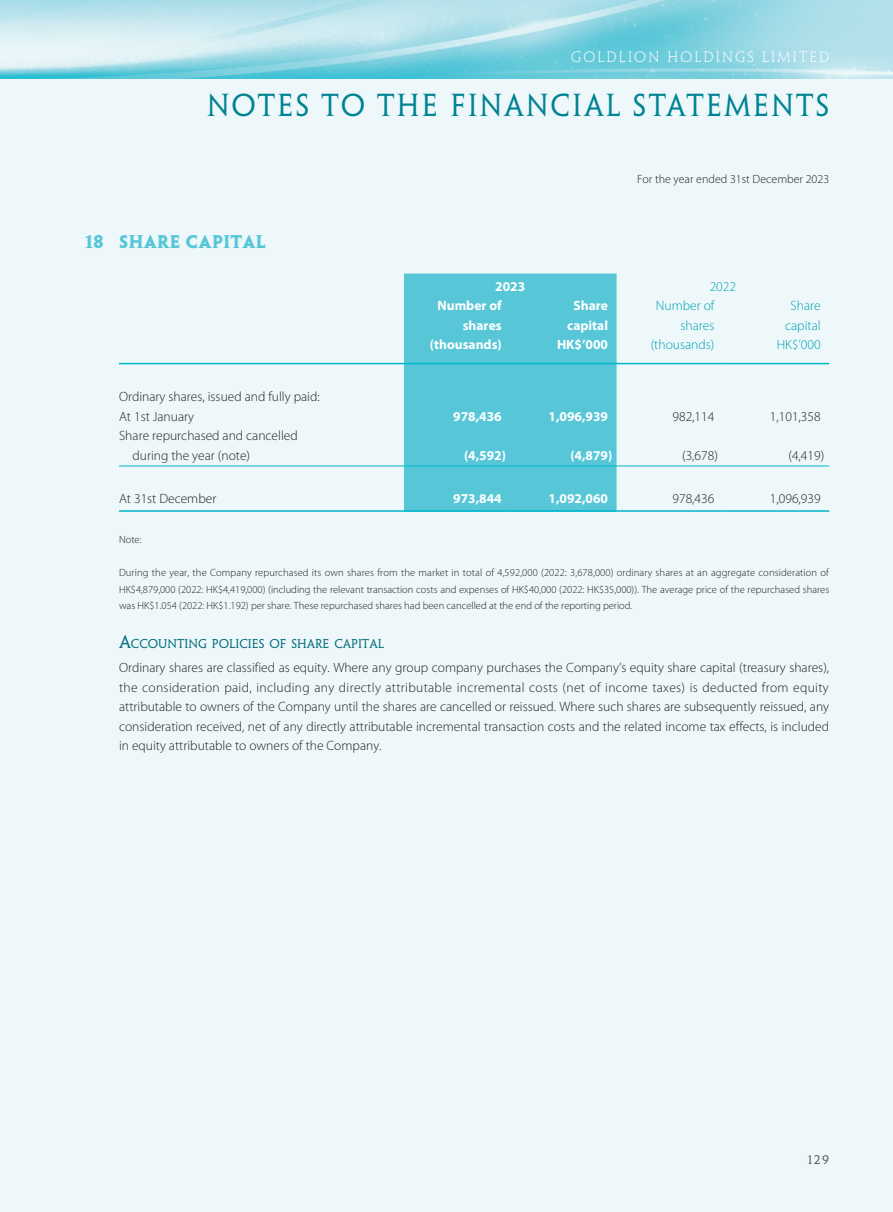
<style>
.page{position:relative;width:893px;height:1212px;background:#eef8fa}
.page>*{position:absolute;margin:0;border:0;box-sizing:border-box;transform-origin:0 0}
.t1{font:28.5px "Penumbra Serif Std";letter-spacing:.085em;color:#008393;scale:.95 1}
._01_H1{font:700 16.5px "Penumbra Serif Std";color:#57c7d8}
._00_txt{font:300 13.5px/19.5px "Myriad Pro";color:#231f20;text-align:justify}
._50_Table_txt{font:300 13.5px/19.5px "Myriad Pro";color:#231f20}
._50_Table_txt-2{font:700 13.5px "Myriad Pro";color:#fff}
._50_Table_txt-3{font:300 13.5px "Myriad Pro";color:#009fb3}
.t2{font:300 13.5px "Penumbra Serif Std";letter-spacing:.16em;color:#fff}
.t3{font:300 12px "Myriad Pro";color:#231f20}
._02_H2{font:11.55px "Penumbra Serif Std";color:#006c7b}
.t4{font:11.25px "Penumbra Serif Std";color:#57585a}
._06_Notes{font:300 10.5px/16.5px "Myriad Pro";color:#231f20;text-align:justify}
.s1{font-size:16.5px}
</style>
<div class="page">
<img style="left:0;top:0;width:893px;height:79px">
<div style="left:404px;top:273px;width:213px;height:237px;background:#57c7d8"></div>
<hr style="left:119px;top:363px;width:285px;height:1px;background:#00b5cb">
<hr style="left:404px;top:363px;width:106px;height:1px;background:#00b5cb">
<hr style="left:510px;top:363px;width:107px;height:1px;background:#00b5cb">
<hr style="left:617px;top:363px;width:106px;height:1px;background:#00b5cb">
<hr style="left:723px;top:363px;width:106px;height:1px;background:#00b5cb">
<hr style="left:119px;top:466px;width:285px;height:1px;background:#00b5cb">
<hr style="left:404px;top:466px;width:106px;height:1px;background:#00b5cb">
<hr style="left:510px;top:466px;width:107px;height:1px;background:#00b5cb">
<hr style="left:617px;top:466px;width:106px;height:1px;background:#00b5cb">
<hr style="left:723px;top:466px;width:106px;height:1px;background:#00b5cb">
<hr style="left:119px;top:510px;width:285px;height:2px;background:#00b5cb">
<hr style="left:404px;top:510px;width:106px;height:2px;background:#00b5cb">
<hr style="left:510px;top:510px;width:107px;height:2px;background:#00b5cb">
<hr style="left:617px;top:510px;width:106px;height:2px;background:#00b5cb">
<hr style="left:723px;top:510px;width:106px;height:2px;background:#00b5cb">
<p class="t2" style="left:571px;top:49px;width:260px">GOLDLION HOLDINGS LIMITED</p>
<h1 class="t1" style="left:207px;top:88px;width:656px">NOTES TO THE FINANCIAL STATEMENTS</h1>
<p class="_01_H1" style="left:85px;top:231px;width:183px">18 SHARE CAPITAL</p>
<p class="t3" style="left:637px;top:172px;width:193px">For the year ended 31st December 2023</p>
<p class="_50_Table_txt-2" style="left:495px;top:277px;width:31px">2023</p>
<p class="_50_Table_txt-3" style="left:710px;top:278px;width:28px">2022</p>
<p class="_50_Table_txt-2" style="left:437px;top:297px;width:66px">Number of</p>
<p class="_50_Table_txt-2" style="left:463px;top:316px;width:41px">shares</p>
<p class="_50_Table_txt-3" style="left:656px;top:298px;width:60px">Number of</p>
<p class="_50_Table_txt-3" style="left:680px;top:317px;width:35px">shares</p>
<p class="_50_Table_txt-2" style="left:573px;top:297px;width:36px">Share</p>
<p class="_50_Table_txt-2" style="left:567px;top:316px;width:42px">capital</p>
<p class="_50_Table_txt-3" style="left:790px;top:298px;width:32px">Share</p>
<p class="_50_Table_txt-3" style="left:785px;top:317px;width:37px">capital</p>
<p class="_50_Table_txt-2" style="left:430px;top:336px;width:73px">(thousands)</p>
<p class="_50_Table_txt-2" style="left:557px;top:336px;width:53px">HK$’000</p>
<p class="_50_Table_txt-3" style="left:651px;top:337px;width:65px">(thousands)</p>
<p class="_50_Table_txt-3" style="left:777px;top:337px;width:45px">HK$’000</p>
<p class="_50_Table_txt" style="left:119px;top:387px;width:202px">Ordinary shares, issued and fully paid:</p>
<p class="_50_Table_txt" style="left:119px;top:406px;width:77px">At 1st January</p>
<p class="_50_Table_txt-2" style="left:453px;top:407px;width:50px">978,436</p>
<p class="_50_Table_txt-2" style="left:549px;top:407px;width:61px">1,096,939</p>
<p class="_50_Table_txt" style="left:672px;top:406px;width:43px">982,114</p>
<p class="_50_Table_txt" style="left:770px;top:406px;width:52px">1,101,358</p>
<p class="_50_Table_txt" style="left:133px;top:426px;width:167px;text-indent:-14px">Share repurchased and cancelled during the year (note)</p>
<p class="_50_Table_txt-2" style="left:464px;top:446px;width:43px">(4,592)</p>
<p class="_50_Table_txt-2" style="left:570px;top:446px;width:43px">(4,879)</p>
<p class="_50_Table_txt" style="left:682px;top:445px;width:37px">(3,678)</p>
<p class="_50_Table_txt" style="left:788px;top:445px;width:37px">(4,419)</p>
<p class="_50_Table_txt" style="left:119px;top:489px;width:99px">At 31st December</p>
<p class="_50_Table_txt-2" style="left:453px;top:490px;width:50px">973,844</p>
<p class="_50_Table_txt-2" style="left:549px;top:490px;width:61px">1,092,060</p>
<p class="_50_Table_txt" style="left:672px;top:489px;width:43px">978,436</p>
<p class="_50_Table_txt" style="left:770px;top:489px;width:52px">1,096,939</p>
<p class="_06_Notes" style="left:119px;top:531px;width:24px">Note:</p>
<p class="_06_Notes" style="left:119px;top:564px;width:712px">During the year, the Company repurchased its own shares from the market in total of 4,592,000 (2022: 3,678,000) ordinary shares at an aggregate consideration of HK$4,879,000 (2022: HK$4,419,000) (including the relevant transaction costs and expenses of HK$40,000 (2022: HK$35,000)). The average price of the repurchased shares was HK$1.054 (2022: HK$1.192) per share. These repurchased shares had been cancelled at the end of the reporting period.</p>
<p class="_02_H2" style="left:119px;top:637px;width:22px"><span class="s1">A</span>CCO</p>
<p class="_02_H2" style="left:158px;top:637px;width:227px">UNTING POLICIES OF SHARE CAPITAL</p>
<p class="_00_txt" style="left:119px;top:658px;width:712px">Ordinary shares are classified as equity. Where any group company purchases the Company’s equity share capital (treasury shares), the consideration paid, including any directly attributable incremental costs (net of income taxes) is deducted from equity attributable to owners of the Company until the shares are cancelled or reissued. Where such shares are subsequently reissued, any consideration received, net of any directly attributable incremental transaction costs and the related income tax effects, is included in equity attributable to owners of the Company.</p>
<p class="t4" style="left:808px;top:1153px;width:23px">129</p>
</div>
